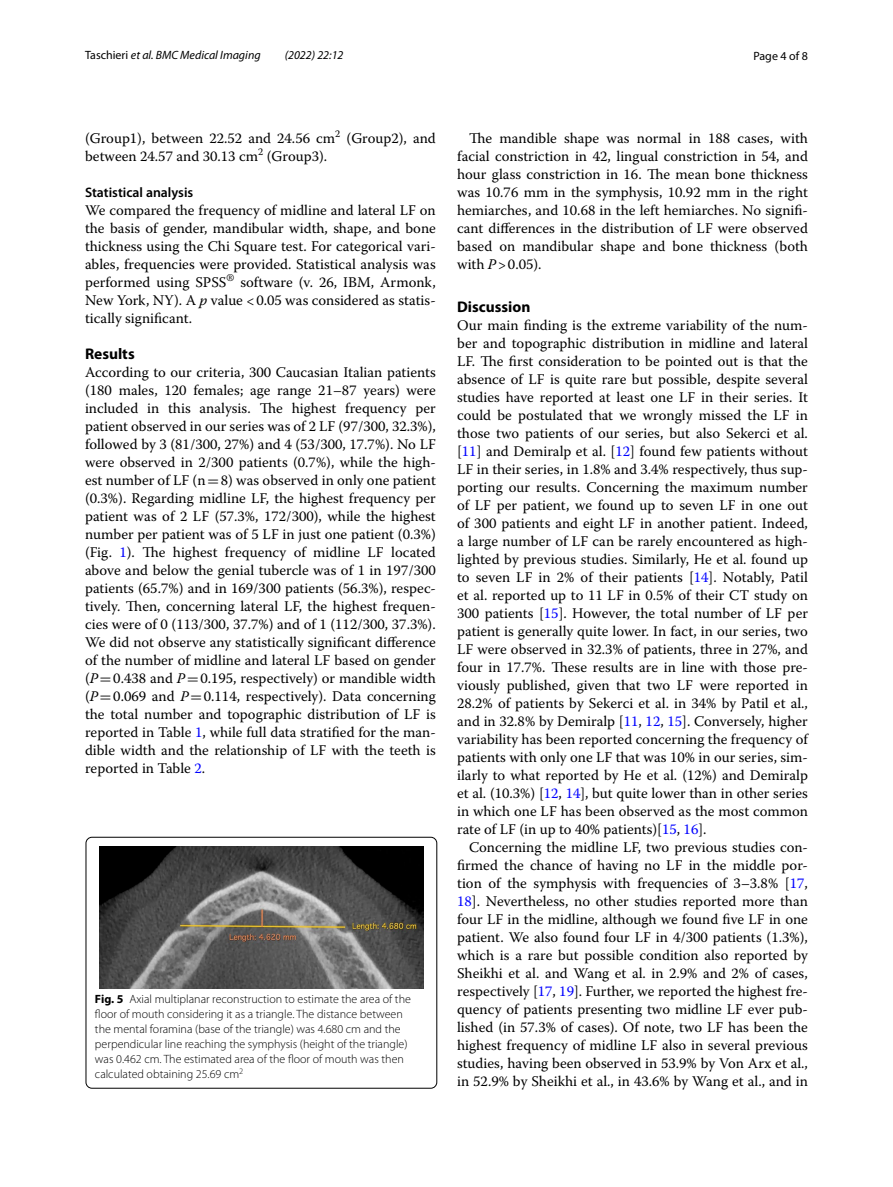
<style>
.page{position:relative;width:893px;height:1187px;background:#fff}
.page>*{position:absolute;margin:0;border:0;box-sizing:border-box;transform-origin:0 0}
.t1{font:700 15.45px "Myriad Pro";color:#000}
.t2{font:14.7px/18px "Warnock Pro";color:#000;text-align:justify}
.t3{font:600 13.8px "Myriad Pro";color:#000}
.t4{font:300 12px/15px "Myriad Pro";color:#000}
.t5{font:italic 12px "Myriad Pro";color:#000}
.t6{font:12px "Myriad Pro";color:#000}
.s1{font-style:normal}
.s2{font-style:italic}
.s3{font-family:"MTSY"}
.s4{color:#00f}
.s5{font-weight:700}
</style>
<div class="page">
<img style="left:100px;top:846px;width:323px;height:142px">
<div style="left:86px;top:837px;width:351px;height:251px;border:1px solid #000;border-radius:6px"></div>
<p class="t5" style="left:85px;top:48px;width:177px"><span class="s1">Taschieri</span> et al. BMC Medical Imaging</p>
<p class="t5" style="left:285px;top:48px;width:60px">(2022) 22:12</p>
<p class="t6" style="left:753px;top:48px;width:56px">Page 4 of 8</p>
<p class="t2" style="left:85px;top:128px;width:352px">(Group1), between 22.52 and 24.56 cm<sup>2</sup> (Group2), and between 24.57 and 30.13 cm<sup>2</sup> (Group3).</p>
<p class="t3" style="left:85px;top:183px;width:110px">Statistical analysis</p>
<p class="t2" style="left:85px;top:200px;width:352px">We compared the frequency of midline and lateral LF on the basis of gender, mandibular width, shape, and bone thickness using the Chi Square test. For categorical vari&shy;ables, frequencies were provided. Statistical analysis was performed using SPSS<sup>®</sup> software (v. 26, IBM, Armonk, New York, NY). A <span class="s2">p</span> value &lt;0.05 was considered as statis&shy;tically significant.</p>
<p class="t1" style="left:85px;top:343px;width:51px">Results</p>
<p class="t2" style="left:85px;top:362px;width:352px">According to our criteria, 300 Caucasian Italian patients (180 males, 120 females; age range 21–87 years) were included in this analysis. The highest frequency per patient observed in our series was of 2 LF (97/300, 32.3%), followed by 3 (81/300, 27%) and 4 (53/300, 17.7%). No LF were observed in 2/300 patients (0.7%), while the high&shy;est number of LF (n<span class="s3">=</span>8) was observed in only one patient (0.3%). Regarding midline LF, the highest frequency per patient was of 2 LF (57.3%, 172/300), while the highest number per patient was of 5 LF in just one patient (0.3%) (Fig. <span class="s4">1</span>). The highest frequency of midline LF located above and below the genial tubercle was of 1 in 197/300 patients (65.7%) and in 169/300 patients (56.3%), respec&shy;tively. Then, concerning lateral LF, the highest frequen&shy;cies were of 0 (113/300, 37.7%) and of 1 (112/300, 37.3%).<br>We did not observe any statistically significant difference of the number of midline and lateral LF based on gender (<span class="s2">P</span><span class="s3">=</span>0.438 and <span class="s2">P</span><span class="s3">=</span>0.195, respectively) or mandible width (<span class="s2">P</span><span class="s3">=</span>0.069 and <span class="s2">P</span><span class="s3">=</span>0.114, respectively). Data concerning the total number and topographic distribution of LF is reported in Table <span class="s4">1</span>, while full data stratified for the man&shy;dible width and the relationship of LF with the teeth is reported in Table <span class="s4">2</span>.</p>
<p class="t4" style="left:95px;top:991px;width:317px"><span class="s5">Fig. 5</span> Axial multiplanar reconstruction to estimate the area of the floor of mouth considering it as a triangle. The distance between the mental foramina (base of the triangle) was 4.680 cm and the perpendicular line reaching the symphysis (height of the triangle) was 0.462 cm. The estimated area of the floor of mouth was then calculated obtaining 25.69 cm<sup>2</sup></p>
<p class="t2" style="left:457px;top:128px;width:352px;text-indent:12px">The mandible shape was normal in 188 cases, with facial constriction in 42, lingual constriction in 54, and hour glass constriction in 16. The mean bone thickness was 10.76 mm in the symphysis, 10.92 mm in the right hemiarches, and 10.68 in the left hemiarches. No signifi&shy;cant differences in the distribution of LF were observed based on mandibular shape and bone thickness (both with <span class="s2">P</span>&gt;0.05).</p>
<p class="t1" style="left:457px;top:296px;width:75px">Discussion</p>
<p class="t2" style="left:457px;top:316px;width:352px">Our main finding is the extreme variability of the num&shy;ber and topographic distribution in midline and lateral LF. The first consideration to be pointed out is that the absence of LF is quite rare but possible, despite several studies have reported at least one LF in their series. It could be postulated that we wrongly missed the LF in those two patients of our series, but also Sekerci et al. [<span class="s4">11</span>] and Demiralp et al. [<span class="s4">12</span>] found few patients without LF in their series, in 1.8% and 3.4% respectively, thus sup&shy;porting our results. Concerning the maximum number of LF per patient, we found up to seven LF in one out of 300 patients and eight LF in another patient. Indeed, a large number of LF can be rarely encountered as high&shy;lighted by previous studies. Similarly, He et al. found up to seven LF in 2% of their patients [<span class="s4">14</span>]. Notably, Patil et al. reported up to 11 LF in 0.5% of their CT study on 300 patients [<span class="s4">15</span>]. However, the total number of LF per patient is generally quite lower. In fact, in our series, two LF were observed in 32.3% of patients, three in 27%, and four in 17.7%. These results are in line with those pre&shy;viously published, given that two LF were reported in 28.2% of patients by Sekerci et al. in 34% by Patil et al., and in 32.8% by Demiralp [<span class="s4">11</span>, <span class="s4">12</span>, <span class="s4">15</span>]. Conversely, higher variability has been reported concerning the frequency of patients with only one LF that was 10% in our series, sim&shy;ilarly to what reported by He et al. (12%) and Demiralp et al. (10.3%) [<span class="s4">12</span>, <span class="s4">14</span>], but quite lower than in other series in which one LF has been observed as the most common rate of LF (in up to 40% patients)[<span class="s4">15</span>, <span class="s4">16</span>].</p>
<p class="t2" style="left:457px;top:838px;width:352px;text-indent:12px">Concerning the midline LF, two previous studies con&shy;firmed the chance of having no LF in the middle por&shy;tion of the symphysis with frequencies of 3–3.8% [<span class="s4">17</span>, <span class="s4">18</span>]. Nevertheless, no other studies reported more than four LF in the midline, although we found five LF in one patient. We also found four LF in 4/300 patients (1.3%), which is a rare but possible condition also reported by Sheikhi et al. and Wang et al. in 2.9% and 2% of cases, respectively [<span class="s4">17</span>, <span class="s4">19</span>]. Further, we reported the highest fre&shy;quency of patients presenting two midline LF ever pub&shy;lished (in 57.3% of cases). Of note, two LF has been the highest frequency of midline LF also in several previous studies, having been observed in 53.9% by Von Arx et al., in 52.9% by Sheikhi et al., in 43.6% by Wang et al., and in</p>
</div>
